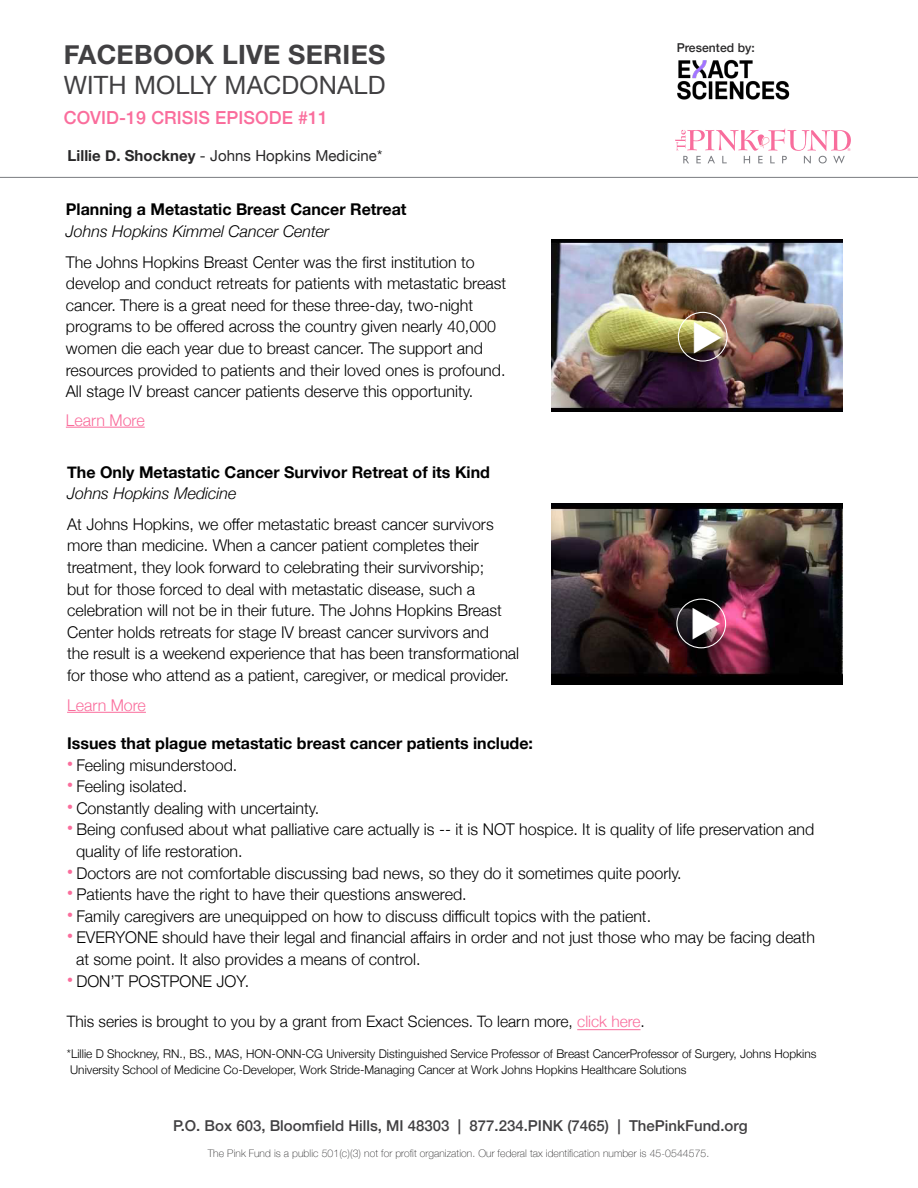
<style>
.page{position:relative;width:918px;height:1188px;background:#fff}
.page>*{position:absolute;margin:0;border:0;box-sizing:border-box;transform-origin:0 0}
.t1{font:700 26.55px "Helvetica Neue";letter-spacing:.01em;color:#414042}
.t2{font:25.2px "Helvetica Neue";letter-spacing:.005em;color:#414042}
.t3{font:500 18px "Helvetica Neue";letter-spacing:.005em;color:#fa6d9c}
.t4{font:300 16.2px/21.6px "Helvetica Neue";color:#000}
.t5{font:700 16.2px "Helvetica Neue";color:#000}
.t6{font:italic 300 16.2px "Helvetica Neue";color:#000}
.t7{font:300 16.2px "Helvetica Neue";color:#fa6d9c}
.t8{font:300 15.75px "Helvetica Neue";color:#000}
.t9{font:15.15px "Helvetica Neue";letter-spacing:.005em;color:#292829}
.t10{font:500 15px "Helvetica Neue";color:#414042}
.t11{font:500 12.3px "Helvetica Neue";letter-spacing:.005em;color:#292829}
.t12{font:300 12px/16.2px "Helvetica Neue";color:#000}
.t13{font:100 10.5px "Helvetica Neue";letter-spacing:.01em;color:#292829}
.t14{font:3.6px "Century Gothic";color:#f86d9c}
.s1{font-weight:700}
.s2{color:#fa6d9c}
</style>
<div class="page">
<hr style="left:67px;top:712px;width:79px;height:1px;background:#fa6d9c">
<hr style="left:0;top:177px;width:918px;height:1px;background:#7a7c81">
<hr style="left:66px;top:427px;width:79px;height:1px;background:#fa6d9c">
<svg style="left:675px;top:129px;width:176px;height:34px"></svg>
<img style="left:551px;top:240px;width:292px;height:171px">
<img style="left:551px;top:504px;width:292px;height:180px">
<hr style="left:577px;top:1029px;width:64px;height:1px;background:#fa6d9c">
<div style="left:678px;top:312px;width:50px;height:50px;border:1px solid #fff;border-radius:50%"></div>
<div style="left:676px;top:599px;width:50px;height:49px;border:1px solid #fff;border-radius:50%"></div>
<img style="left:677px;top:59px;width:113px;height:41px">
<svg style="left:694px;top:321px;width:27px;height:32px"></svg>
<svg style="left:692px;top:608px;width:28px;height:32px"></svg>
<h1 class="t1" style="left:64px;top:34px;width:323px">FACEBOOK LIVE SERIES</h1>
<h2 class="t2" style="left:64px;top:67px;width:323px">WITH MOLLY MACDONALD</h2>
<p class="t3" style="left:64px;top:103px;width:266px">COVID-19 CRISIS EPISODE #11</p>
<p class="t9" style="left:68px;top:145px;width:316px"><span class="s1">Lillie D. Shockney</span> - Johns Hopkins Medicine*</p>
<p class="t5" style="left:66px;top:197px;width:342px">Planning a Metastatic Breast Cancer Retreat</p>
<p class="t6" style="left:66px;top:218px;width:265px">Johns Hopkins Kimmel Cancer Center</p>
<p class="t4" style="left:66px;top:250px;width:442px">The Johns Hopkins Breast Center was the first institution to develop and conduct retreats for patients with metastatic breast cancer. There is a great need for these three-day, two-night programs to be offered across the country given nearly 40,000 women die each year due to breast cancer. The support and resources provided to patients and their loved ones is profound.<br>All stage IV breast cancer patients deserve this opportunity.</p>
<p class="t7" style="left:66px;top:407px;width:80px">Learn More</p>
<p class="t5" style="left:67px;top:459px;width:424px">The Only Metastatic Cancer Survivor Retreat of its Kind</p>
<p class="t6" style="left:67px;top:481px;width:171px">Johns Hopkins Medicine</p>
<p class="t4" style="left:67px;top:512px;width:454px">At Johns Hopkins, we offer metastatic breast cancer survivors more than medicine. When a cancer patient completes their treatment, they look forward to celebrating their survivorship;<br>but for those forced to deal with metastatic disease, such a celebration will not be in their future. The Johns Hopkins Breast Center holds retreats for stage IV breast cancer survivors and<br>the result is a weekend experience that has been transformational for those who attend as a patient, caregiver, or medical provider.</p>
<p class="t7" style="left:67px;top:692px;width:80px">Learn More</p>
<p class="t11" style="left:677px;top:38px;width:80px">Presented by:</p>
<p class="t5" style="left:67px;top:731px;width:467px">Issues that plague metastatic breast cancer patients include:</p>
<p class="t4" style="left:67px;top:753px;width:172px"><sup>•</sup> Feeling misunderstood.</p>
<p class="t4" style="left:67px;top:774px;width:122px"><sup>•</sup> Feeling isolated.</p>
<p class="t4" style="left:67px;top:796px;width:254px"><sup>•</sup> Constantly dealing with uncertainty.</p>
<p class="t4" style="left:76px;top:818px;width:740px;text-indent:-9px"><sup>•</sup> Being confused about what palliative care actually is -- it is NOT hospice. It is quality of life preservation and quality of life restoration.</p>
<p class="t4" style="left:67px;top:861px;width:616px"><sup>•</sup> Doctors are not comfortable discussing bad news, so they do it sometimes quite poorly.</p>
<p class="t4" style="left:67px;top:882px;width:401px"><sup>•</sup> Patients have the right to have their questions answered.</p>
<p class="t4" style="left:67px;top:904px;width:586px"><sup>•</sup> Family caregivers are unequipped on how to discuss difficult topics with the patient.</p>
<p class="t4" style="left:76px;top:926px;width:740px;text-indent:-9px"><sup>•</sup> EVERYONE should have their legal and financial affairs in order and not just those who may be facing death at some point. It also provides a means of control.</p>
<p class="t4" style="left:67px;top:969px;width:184px"><sup>•</sup> DON’T POSTPONE JOY.</p>
<p class="t8" style="left:67px;top:1009px;width:580px">This series is brought to you by a grant from Exact Sciences. To learn more, <span class="s2">click here</span>.</p>
<p class="t12" style="left:67px;top:1045px;width:751px">*Lillie D Shockney, RN., BS., MAS, HON-ONN-CG University Distinguished Service Professor of Breast CancerProfessor of Surgery, Johns Hopkins<br>University School of Medicine Co-Developer, Work Stride-Managing Cancer at Work Johns Hopkins Healthcare Solutions</p>
<p class="t10" style="left:173px;top:1114px;width:576px">P.O. Box 603, Bloomfield Hills, MI 48303 | 877.234.PINK (7465) | ThePinkFund.org</p>
<p class="t13" style="left:208px;top:1145px;width:503px">The Pink Fund is a public 501(c)(3) not for profit organization. Our federal tax identification number is 45-0544575.</p>
<p class="t14" style="left:848px;top:147px;width:4px">®</p>
</div>
